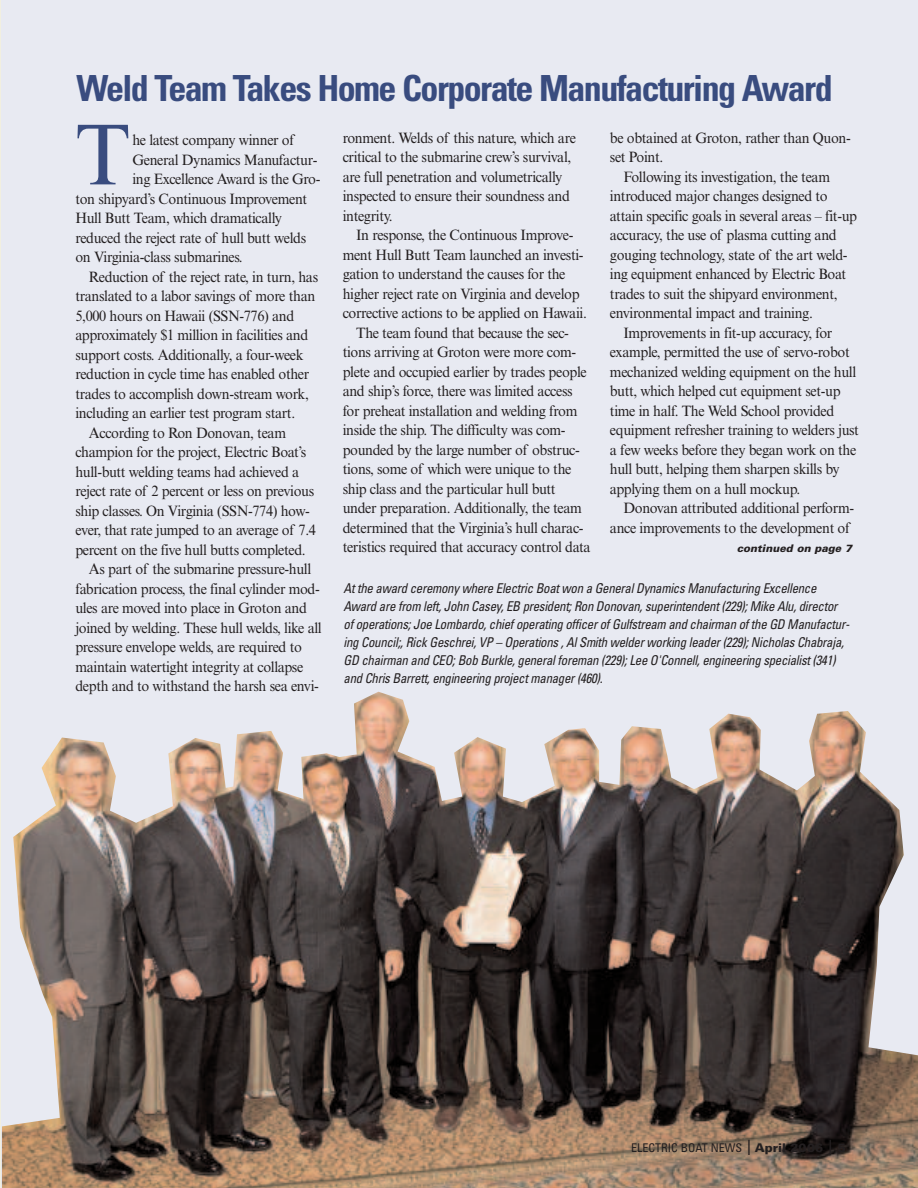
<style>
.page{position:relative;width:918px;height:1188px;background:#e8eaf2}
.page>*{position:absolute;margin:0;border:0;box-sizing:border-box;transform-origin:0 0}
.t1{font:86.7px "Times NRMT";color:#394c7f;scale:.95 1}
.t2{font:700 condensed 36px "Univers";letter-spacing:-.045em;color:#394c7f}
.t3{font:15px/19.5px "Times NRMT";letter-spacing:-.025em;color:#231f20;scale:.95 1}
.t4{font:italic condensed 13.5px/18px "Univers";letter-spacing:-.02em;color:#231f20;scale:.95 1}
.t5{font:condensed 12px "Univers";color:#231f20}
.t6{font:italic 900 10.5px "Univers";color:#231f20}
.s1{font-weight:300;font-stretch:normal;font-size:21px}
.s2{font-weight:900;font-stretch:normal}
</style>
<div class="page">
<img style="left:2px;top:692px;width:916px;height:496px">
<hr style="left:0;top:0;width:1px;height:1188px;background:#f1efe0">
<h2 class="t2" style="left:77px;top:75px;width:758px">Weld Team Takes Home Corporate Manufacturing Award</h2>
<h1 class="t1" style="left:75px;top:125px;width:59px">T</h1>
<p class="t3" style="left:132px;top:132px;width:172px">he latest company winner of</p>
<p class="t3" style="left:132px;top:152px;width:196px">General Dynamics Manufactur-</p>
<p class="t3" style="left:132px;top:171px;width:199px">ing Excellence Award is the Gro-</p>
<p class="t3" style="left:75px;top:191px;width:246px">ton shipyard’s Continuous Improvement</p>
<p class="t3" style="left:75px;top:210px;width:219px">Hull Butt Team, which dramatically</p>
<p class="t3" style="left:75px;top:230px;width:244px">reduced the reject rate of hull butt welds</p>
<p class="t3" style="left:75px;top:249px;width:177px">on Virginia-class submarines.</p>
<p class="t3" style="left:89px;top:269px;width:243px">Reduction of the reject rate, in turn, has</p>
<p class="t3" style="left:75px;top:288px;width:254px">translated to a labor savings of more than</p>
<p class="t3" style="left:75px;top:308px;width:232px">5,000 hours on Hawaii (SSN-776) and</p>
<p class="t3" style="left:75px;top:327px;width:247px">approximately $1 million in facilities and</p>
<p class="t3" style="left:75px;top:347px;width:242px">support costs. Additionally, a four-week</p>
<p class="t3" style="left:75px;top:366px;width:248px">reduction in cycle time has enabled other</p>
<p class="t3" style="left:75px;top:386px;width:247px">trades to accomplish down-stream work,</p>
<p class="t3" style="left:75px;top:405px;width:233px">including an earlier test program start.</p>
<p class="t3" style="left:89px;top:425px;width:209px">According to Ron Donovan, team</p>
<p class="t3" style="left:75px;top:444px;width:245px">champion for the project, Electric Boat’s</p>
<p class="t3" style="left:75px;top:464px;width:237px">hull-butt welding teams had achieved a</p>
<p class="t3" style="left:75px;top:483px;width:253px">reject rate of 2 percent or less on previous</p>
<p class="t3" style="left:75px;top:503px;width:248px">ship classes. On Virginia (SSN-774) how-</p>
<p class="t3" style="left:75px;top:522px;width:255px">ever, that rate jumped to an average of 7.4</p>
<p class="t3" style="left:75px;top:542px;width:244px">percent on the five hull butts completed.</p>
<p class="t3" style="left:89px;top:561px;width:236px">As part of the submarine pressure-hull</p>
<p class="t3" style="left:75px;top:581px;width:259px">fabrication process, the final cylinder mod-</p>
<p class="t3" style="left:75px;top:600px;width:245px">ules are moved into place in Groton and</p>
<p class="t3" style="left:75px;top:620px;width:261px">joined by welding. These hull welds, like all</p>
<p class="t3" style="left:75px;top:639px;width:240px">pressure envelope welds, are required to</p>
<p class="t3" style="left:75px;top:659px;width:241px">maintain watertight integrity at collapse</p>
<p class="t3" style="left:75px;top:678px;width:258px">depth and to withstand the harsh sea envi-</p>
<p class="t3" style="left:343px;top:129px;width:247px">ronment. Welds of this nature, which are critical to the submarine crew’s survival, are full penetration and volumetrically inspected to ensure their soundness and integrity.</p>
<p class="t3" style="left:356px;top:227px;width:230px">In response, the Continuous Improve-</p>
<p class="t3" style="left:343px;top:246px;width:255px">ment Hull Butt Team launched an investi-</p>
<p class="t3" style="left:343px;top:266px;width:236px">gation to understand the causes for the</p>
<p class="t3" style="left:343px;top:285px;width:251px">higher reject rate on Virginia and develop</p>
<p class="t3" style="left:343px;top:305px;width:259px">corrective actions to be applied on Hawaii.</p>
<p class="t3" style="left:356px;top:324px;width:226px">The team found that because the sec-</p>
<p class="t3" style="left:343px;top:344px;width:247px">tions arriving at Groton were more com-</p>
<p class="t3" style="left:343px;top:363px;width:258px">plete and occupied earlier by trades people</p>
<p class="t3" style="left:343px;top:383px;width:244px">and ship’s force, there was limited access</p>
<p class="t3" style="left:343px;top:402px;width:249px">for preheat installation and welding from</p>
<p class="t3" style="left:343px;top:422px;width:236px">inside the ship. The difficulty was com-</p>
<p class="t3" style="left:343px;top:441px;width:251px">pounded by the large number of obstruc-</p>
<p class="t3" style="left:343px;top:461px;width:242px">tions, some of which were unique to the</p>
<p class="t3" style="left:343px;top:480px;width:226px">ship class and the particular hull butt</p>
<p class="t3" style="left:343px;top:500px;width:253px">under preparation. Additionally, the team</p>
<p class="t3" style="left:343px;top:519px;width:255px">determined that the Virginia’s hull charac-</p>
<p class="t3" style="left:343px;top:539px;width:262px">teristics required that accuracy control data</p>
<p class="t3" style="left:610px;top:129px;width:255px">be obtained at Groton, rather than Quon&shy;set Point.</p>
<p class="t3" style="left:623px;top:168px;width:219px">Following its investigation, the team</p>
<p class="t3" style="left:610px;top:188px;width:231px">introduced major changes designed to</p>
<p class="t3" style="left:610px;top:207px;width:262px">attain specific goals in several areas – fit-up</p>
<p class="t3" style="left:610px;top:227px;width:240px">accuracy, the use of plasma cutting and</p>
<p class="t3" style="left:610px;top:246px;width:252px">gouging technology, state of the art weld-</p>
<p class="t3" style="left:610px;top:266px;width:250px">ing equipment enhanced by Electric Boat</p>
<p class="t3" style="left:610px;top:285px;width:241px">trades to suit the shipyard environment,</p>
<p class="t3" style="left:610px;top:305px;width:215px">environmental impact and training.</p>
<p class="t3" style="left:623px;top:324px;width:221px">Improvements in fit-up accuracy, for</p>
<p class="t3" style="left:610px;top:344px;width:254px">example, permitted the use of servo-robot</p>
<p class="t3" style="left:610px;top:363px;width:261px">mechanized welding equipment on the hull</p>
<p class="t3" style="left:610px;top:383px;width:244px">butt, which helped cut equipment set-up</p>
<p class="t3" style="left:610px;top:402px;width:238px">time in half. The Weld School provided</p>
<p class="t3" style="left:610px;top:422px;width:264px">equipment refresher training to welders just</p>
<p class="t3" style="left:610px;top:441px;width:261px">a few weeks before they began work on the</p>
<p class="t3" style="left:610px;top:461px;width:243px">hull butt, helping them sharpen skills by</p>
<p class="t3" style="left:610px;top:480px;width:202px">applying them on a hull mockup.</p>
<p class="t3" style="left:623px;top:500px;width:245px">Donovan attributed additional perform-</p>
<p class="t3" style="left:610px;top:519px;width:254px">ance improvements to the development of</p>
<p class="t6" style="left:737px;top:545px;width:117px">continued on page 7</p>
<p class="t4" style="left:344px;top:581px;width:534px">At the award ceremony where Electric Boat won a General Dynamics Manufacturing Excellence Award are from left, John Casey, EB president; Ron Donovan, superintendent (229); Mike Alu, director of operations; Joe Lombardo, chief operating officer of Gulfstream and chairman of the GD Manufactur&shy;ing Council;, Rick Geschrei, VP – Operations , Al Smith welder working leader (229); Nicholas Chabraja, GD chairman and CEO; Bob Burkle, general foreman (229); Lee O'Connell, engineering specialist (341) and Chris Barrett, engineering project manager (460).</p>
<p class="t5" style="left:631px;top:1144px;width:216px">ELECTRIC BOAT NEWS <span class="s1">I</span> <span class="s2">April 2006</span> <span class="s1">I</span> <span class="s2">5</span></p>
</div>
